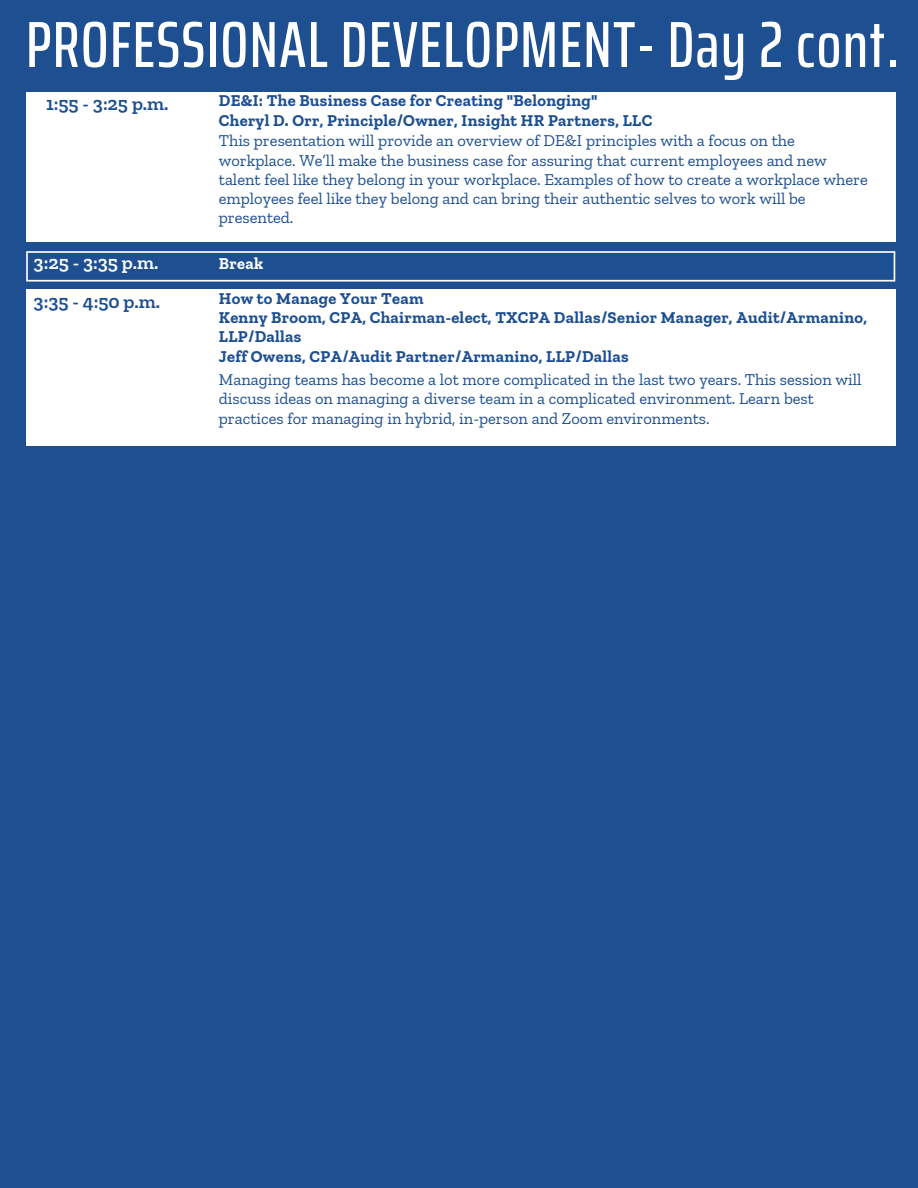
<style>
.page{position:relative;width:918px;height:1188px;background:#1d4f91}
.page>*{position:absolute;margin:0;border:0;box-sizing:border-box;transform-origin:0 0}
.t1{font:500 extra-condensed 65.25px "Saira";letter-spacing:.02em;color:#fff}
.t2{font:600 19.5px "Zilla Slab";color:#1d4f91}
.t3{font:600 19.5px "Zilla Slab";color:#fff}
.t4{font:16.5px/19.2px "Zilla Slab";color:#1d4f91}
.t5{font:700 16.5px/19.2px "Zilla Slab";letter-spacing:.02em;color:#1d4f91}
.t6{font:700 16.5px "Zilla Slab";letter-spacing:.02em;color:#fff}
</style>
<div class="page">
<div style="left:26px;top:92px;width:870px;height:149px;background:#fff"></div>
<svg style="left:26px;top:251px;width:869px;height:31px"></svg>
<div style="left:26px;top:290px;width:870px;height:156px;background:#fff"></div>
<p class="t1" style="left:26px;top:-7px;width:874px">PROFESSIONAL DEVELOPMENT- Day 2 cont.</p>
<p class="t2" style="left:46px;top:92px;width:124px">1:55 - 3:25 p.m.</p>
<p class="t5" style="left:219px;top:91px;width:380px">DE&amp;I: The Business Case for Creating "Belonging"</p>
<p class="t5" style="left:219px;top:110px;width:435px">Cheryl D. Orr, Principle/Owner, Insight HR Partners, LLC</p>
<p class="t4" style="left:219px;top:131px;width:650px">This presentation will provide an overview of DE&amp;I principles with a focus on the workplace. We’ll make the business case for assuring that current employees and new talent feel like they belong in your workplace. Examples of how to create a workplace where employees feel like they belong and can bring their authentic selves to work will be presented.</p>
<p class="t3" style="left:34px;top:251px;width:126px">3:25 - 3:35 p.m.</p>
<p class="t6" style="left:219px;top:254px;width:46px">Break</p>
<p class="t2" style="left:34px;top:289px;width:128px">3:35 - 4:50 p.m.</p>
<p class="t5" style="left:219px;top:289px;width:206px">How to Manage Your Team</p>
<p class="t5" style="left:219px;top:308px;width:650px">Kenny Broom, CPA, Chairman-elect, TXCPA Dallas/Senior Manager, Audit/Armanino,<br>LLP/Dallas</p>
<p class="t5" style="left:219px;top:346px;width:411px">Jeff Owens, CPA/Audit Partner/Armanino, LLP/Dallas</p>
<p class="t4" style="left:219px;top:370px;width:644px">Managing teams has become a lot more complicated in the last two years. This session will discuss ideas on managing a diverse team in a complicated environment. Learn best practices for managing in hybrid, in-person and Zoom environments.</p>
</div>
